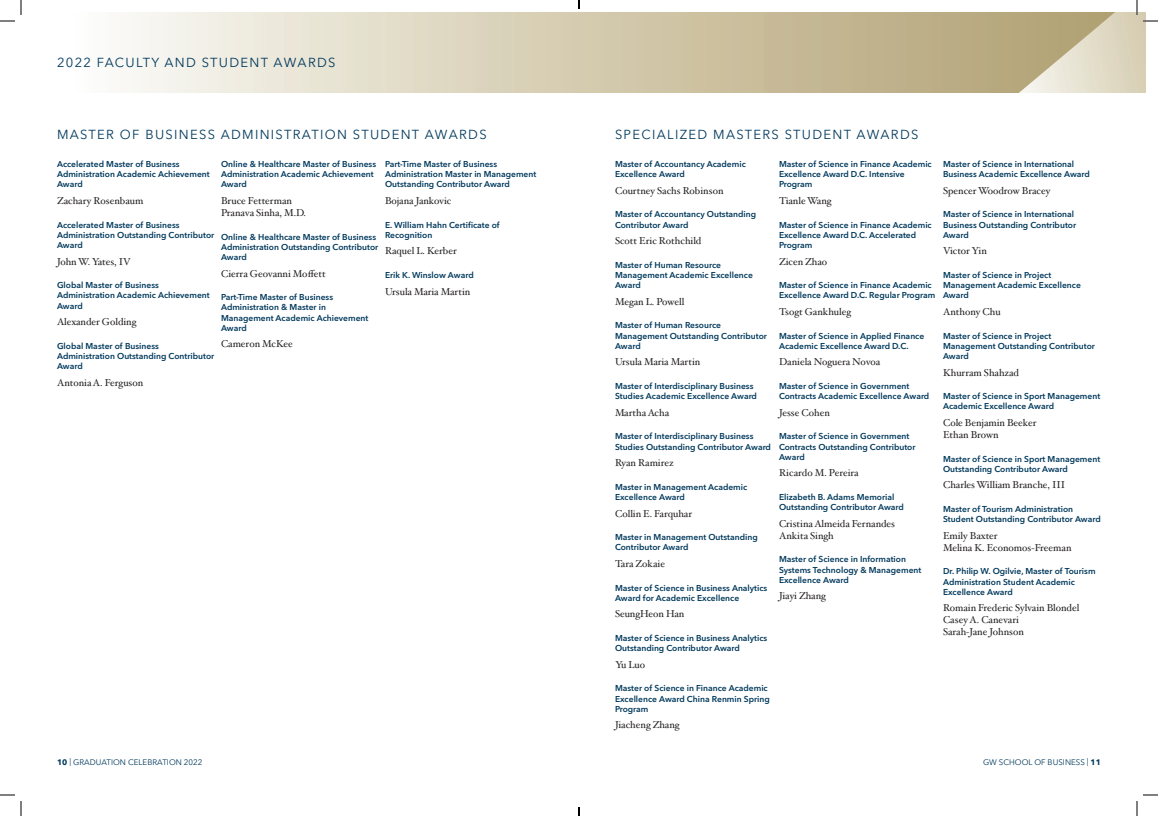
<style>
.page{position:relative;width:1158px;height:816px;background:#fff}
.page>*{position:absolute;margin:0;border:0;box-sizing:border-box;transform-origin:0 0}
.t1{font:13px "Avenir Next LT Pro";letter-spacing:.1em;color:#00395c}
.t2{font:10px/12px "Hoefler Txt";color:#231f20}
.t3{font:600 8.5px/10.2px "Avenir Next LT Pro";color:#00395c}
.t4{font:8px "Avenir Next LT Pro";color:#00395c}
.s1{font-weight:700}
</style>
<div class="page">
<svg style="left:124px;top:12px;width:895px;height:81px;background:#d6cdb3"></svg>
<svg style="left:0;top:0;width:22px;height:22px"></svg>
<svg style="left:0;top:794px;width:22px;height:22px"></svg>
<svg style="left:1019px;top:0;width:139px;height:93px"></svg>
<svg style="left:1136px;top:794px;width:22px;height:22px"></svg>
<svg style="left:578px;top:0;width:2px;height:9px"></svg>
<svg style="left:578px;top:807px;width:2px;height:9px"></svg>
<h1 class="t1" style="left:57px;top:55px;width:280px">2022 FACULTY AND STUDENT AWARDS</h1>
<h1 class="t1" style="left:57px;top:127px;width:431px">MASTER OF BUSINESS ADMINISTRATION STUDENT AWARDS</h1>
<p class="t3" style="left:57px;top:159px;width:154px">Accelerated Master of Business<br>Administration Academic Achievement<br>Award</p>
<p class="t2" style="left:57px;top:194px;width:88px">Zachary Rosenbaum</p>
<p class="t3" style="left:57px;top:220px;width:159px">Accelerated Master of Business<br>Administration Outstanding Contributor<br>Award</p>
<p class="t2" style="left:57px;top:255px;width:75px">John W. Yates, IV</p>
<p class="t3" style="left:57px;top:280px;width:154px">Global Master of Business<br>Administration Academic Achievement<br>Award</p>
<p class="t2" style="left:57px;top:315px;width:81px">Alexander Golding</p>
<p class="t3" style="left:57px;top:341px;width:159px">Global Master of Business<br>Administration Outstanding Contributor<br>Award</p>
<p class="t2" style="left:57px;top:376px;width:88px">Antonia A. Ferguson</p>
<p class="t3" style="left:385px;top:159px;width:153px">Part-Time Master of Business<br>Administration Master in Management<br>Outstanding Contributor Award</p>
<p class="t2" style="left:385px;top:194px;width:68px">Bojana Jankovic</p>
<p class="t3" style="left:385px;top:220px;width:116px">E. William Hahn Certificate of<br>Recognition</p>
<p class="t2" style="left:385px;top:245px;width:73px">Raquel L. Kerber</p>
<p class="t3" style="left:385px;top:270px;width:90px">Erik K. Winslow Award</p>
<p class="t2" style="left:385px;top:285px;width:87px">Ursula Maria Martin</p>
<p class="t3" style="left:221px;top:159px;width:157px">Online &amp; Healthcare Master of Business<br>Administration Academic Achievement<br>Award</p>
<p class="t2" style="left:221px;top:194px;width:87px">Bruce Fetterman<br>Pranava Sinha, M.D.</p>
<p class="t3" style="left:221px;top:232px;width:159px">Online &amp; Healthcare Master of Business<br>Administration Outstanding Contributor<br>Award</p>
<p class="t2" style="left:221px;top:267px;width:106px">Cierra Geovanni Moffett</p>
<p class="t3" style="left:221px;top:292px;width:149px">Part-Time Master of Business<br>Administration &amp; Master in<br>Management Academic Achievement<br>Award</p>
<p class="t2" style="left:221px;top:338px;width:73px">Cameron McKee</p>
<h1 class="t1" style="left:615px;top:127px;width:305px">SPECIALIZED MASTERS STUDENT AWARDS</h1>
<p class="t3" style="left:615px;top:159px;width:132px">Master of Accountancy Academic<br>Excellence Award</p>
<p class="t2" style="left:615px;top:184px;width:110px">Courtney Sachs Robinson</p>
<p class="t3" style="left:615px;top:209px;width:143px">Master of Accountancy Outstanding<br>Contributor Award</p>
<p class="t2" style="left:615px;top:234px;width:88px">Scott Eric Rothchild</p>
<p class="t3" style="left:615px;top:260px;width:139px">Master of Human Resource<br>Management Academic Excellence<br>Award</p>
<p class="t2" style="left:615px;top:295px;width:71px">Megan L. Powell</p>
<p class="t3" style="left:615px;top:320px;width:153px">Master of Human Resource<br>Management Outstanding Contributor<br>Award</p>
<p class="t2" style="left:615px;top:356px;width:87px">Ursula Maria Martin</p>
<p class="t3" style="left:615px;top:381px;width:144px">Master of Interdisciplinary Business<br>Studies Academic Excellence Award</p>
<p class="t2" style="left:615px;top:406px;width:56px">Martha Acha</p>
<p class="t3" style="left:615px;top:431px;width:158px">Master of Interdisciplinary Business<br>Studies Outstanding Contributor Award</p>
<p class="t2" style="left:615px;top:456px;width:60px">Ryan Ramirez</p>
<p class="t3" style="left:615px;top:482px;width:134px">Master in Management Academic<br>Excellence Award</p>
<p class="t2" style="left:615px;top:507px;width:79px">Collin E. Farquhar</p>
<p class="t3" style="left:615px;top:532px;width:144px">Master in Management Outstanding<br>Contributor Award</p>
<p class="t2" style="left:615px;top:557px;width:52px">Tara Zokaie</p>
<p class="t3" style="left:615px;top:583px;width:154px">Master of Science in Business Analytics<br>Award for Academic Excellence</p>
<p class="t2" style="left:615px;top:608px;width:71px">SeungHeon Han</p>
<p class="t3" style="left:615px;top:633px;width:154px">Master of Science in Business Analytics<br>Outstanding Contributor Award</p>
<p class="t2" style="left:615px;top:658px;width:32px">Yu Luo</p>
<p class="t3" style="left:615px;top:683px;width:156px">Master of Science in Finance Academic<br>Excellence Award China Renmin Spring<br>Program</p>
<p class="t2" style="left:615px;top:719px;width:66px">Jiacheng Zhang</p>
<p class="t3" style="left:779px;top:159px;width:154px">Master of Science in Finance Academic<br>Excellence Award D.C. Intensive<br>Program</p>
<p class="t2" style="left:779px;top:194px;width:54px">Tianle Wang</p>
<p class="t3" style="left:779px;top:220px;width:154px">Master of Science in Finance Academic<br>Excellence Award D.C. Accelerated<br>Program</p>
<p class="t2" style="left:779px;top:255px;width:50px">Zicen Zhao</p>
<p class="t3" style="left:779px;top:280px;width:158px">Master of Science in Finance Academic<br>Excellence Award D.C. Regular Program</p>
<p class="t2" style="left:779px;top:305px;width:74px">Tsogt Gankhuleg</p>
<p class="t3" style="left:779px;top:331px;width:147px">Master of Science in Applied Finance<br>Academic Excellence Award D.C.</p>
<p class="t2" style="left:779px;top:356px;width:103px">Daniela Noguera Novoa</p>
<p class="t3" style="left:779px;top:381px;width:152px">Master of Science in Government<br>Contracts Academic Excellence Award</p>
<p class="t2" style="left:779px;top:406px;width:53px">Jesse Cohen</p>
<p class="t3" style="left:779px;top:431px;width:138px">Master of Science in Government<br>Contracts Outstanding Contributor<br>Award</p>
<p class="t2" style="left:779px;top:467px;width:81px">Ricardo M. Pereira</p>
<p class="t3" style="left:779px;top:492px;width:126px">Elizabeth B. Adams Memorial<br>Outstanding Contributor Award</p>
<p class="t2" style="left:779px;top:517px;width:118px">Cristina Almeida Fernandes<br>Ankita Singh</p>
<p class="t3" style="left:779px;top:554px;width:144px">Master of Science in Information<br>Systems Technology &amp; Management<br>Excellence Award</p>
<p class="t2" style="left:779px;top:590px;width:48px">Jiayi Zhang</p>
<p class="t3" style="left:943px;top:159px;width:148px">Master of Science in International<br>Business Academic Excellence Award</p>
<p class="t2" style="left:943px;top:184px;width:109px">Spencer Woodrow Bracey</p>
<p class="t3" style="left:943px;top:209px;width:135px">Master of Science in International<br>Business Outstanding Contributor<br>Award</p>
<p class="t2" style="left:943px;top:245px;width:45px">Victor Yin</p>
<p class="t3" style="left:943px;top:270px;width:139px">Master of Science in Project<br>Management Academic Excellence<br>Award</p>
<p class="t2" style="left:943px;top:305px;width:59px">Anthony Chu</p>
<p class="t3" style="left:943px;top:331px;width:153px">Master of Science in Project<br>Management Outstanding Contributor<br>Award</p>
<p class="t2" style="left:943px;top:366px;width:77px">Khurram Shahzad</p>
<p class="t3" style="left:943px;top:391px;width:159px">Master of Science in Sport Management<br>Academic Excellence Award</p>
<p class="t2" style="left:943px;top:416px;width:95px">Cole Benjamin Beeker<br>Ethan Brown</p>
<p class="t3" style="left:943px;top:454px;width:159px">Master of Science in Sport Management<br>Outstanding Contributor Award</p>
<p class="t2" style="left:943px;top:479px;width:124px">Charles William Branche, III</p>
<p class="t3" style="left:943px;top:504px;width:159px">Master of Tourism Administration<br>Student Outstanding Contributor Award</p>
<p class="t2" style="left:943px;top:529px;width:130px">Emily Baxter<br>Melina K. Economos-Freeman</p>
<p class="t3" style="left:943px;top:566px;width:154px">Dr. Philip W. Ogilvie, Master of Tourism<br>Administration Student Academic<br>Excellence Award</p>
<p class="t2" style="left:943px;top:602px;width:138px">Romain Frederic Sylvain Blondel<br>Casey A. Canevari<br>Sarah-Jane Johnson</p>
<p class="t4" style="left:57px;top:757px;width:147px"><span class="s1">10</span> | GRADUATION CELEBRATION 2022</p>
<p class="t4" style="left:983px;top:757px;width:119px">GW SCHOOL OF BUSINESS | <span class="s1">11</span></p>
</div>
